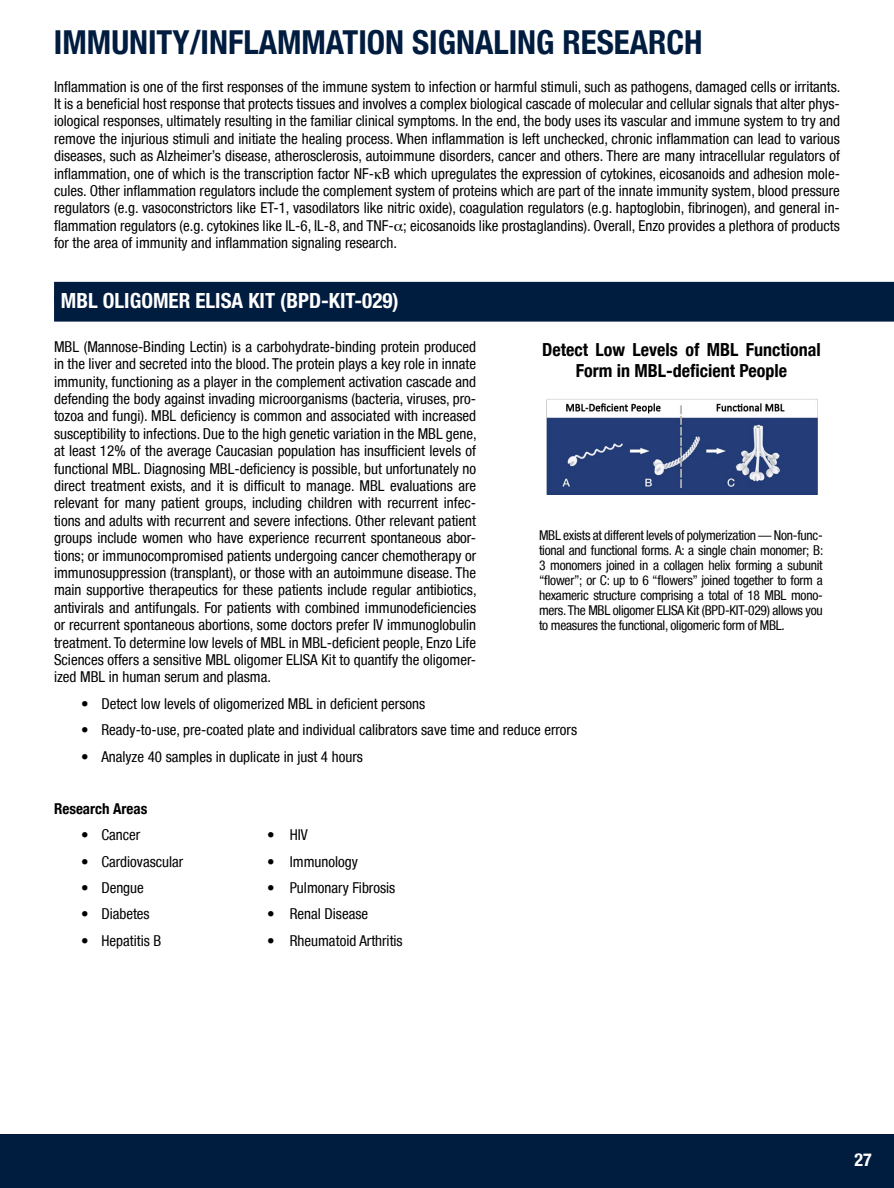
<style>
.page{position:relative;width:894px;height:1188px;background:#fff}
.page>*{position:absolute;margin:0;border:0;box-sizing:border-box;transform-origin:0 0}
.t1{font:700 condensed 33px "Helvetica Neue";color:#001c3f}
.t2{font:700 condensed 21px "Helvetica Neue LT Pro";color:#fff}
.t3{font:700 condensed 18px/21.6px "Helvetica Neue LT";color:#000;text-align:center}
.t4{font:700 condensed 18px "Helvetica Neue LT";color:#fff}
.t5{font:condensed 15px/17.4px "Helvetica Neue LT";color:#000;text-align:justify}
.t6{font:700 condensed 15px "Helvetica Neue LT";color:#000}
.t7{font:condensed 13.5px/15px "Helvetica Neue LT";letter-spacing:-.02em;color:#000;text-align:justify}
</style>
<div class="page">
<div style="left:0;top:1134px;width:893px;height:54px;background:#001c3f"></div>
<div style="left:54px;top:282px;width:839px;height:19px;background:#001c3f"></div>
<div style="left:54px;top:295px;width:839px;height:27px;background:#001c3f"></div>
<img style="left:546px;top:399px;width:271px;height:96px">
<h1 class="t1" style="left:54px;top:22px;width:650px">IMMUNITY/INFLAMMATION SIGNALING RESEARCH</h1>
<p class="t5" style="left:54px;top:77px;width:787px">Inflammation is one of the first responses of the immune system to infection or harmful stimuli, such as pathogens, damaged cells or irritants.<br>It is a beneficial host response that protects tissues and involves a complex biological cascade of molecular and cellular signals that alter phys&shy;iological responses, ultimately resulting in the familiar clinical symptoms. In the end, the body uses its vascular and immune system to try and remove the injurious stimuli and initiate the healing process. When inflammation is left unchecked, chronic inflammation can lead to various diseases, such as Alzheimer’s disease, atherosclerosis, autoimmune disorders, cancer and others. There are many intracellular regulators of inflammation, one of which is the transcription factor NF- B which upregulates the expression of cytokines, eicosanoids and adhesion mole&shy;cules. Other inflammation regulators include the complement system of proteins which are part of the innate immunity system, blood pressure regulators (e.g. vasoconstrictors like ET-1, vasodilators like nitric oxide), coagulation regulators (e.g. haptoglobin, fibrinogen), and general in&shy;flammation regulators (e.g. cytokines like IL-6, IL-8, and TNF- ; eicosanoids like prostaglandins). Overall, Enzo provides a plethora of products for the area of immunity and inflammation signaling research.</p>
<h2 class="t2" style="left:61px;top:288px;width:339px">MBL OLIGOMER ELISA KIT (BPD-KIT-029)</h2>
<p class="t5" style="left:54px;top:338px;width:424px">MBL (Mannose-Binding Lectin) is a carbohydrate-binding protein produced in the liver and secreted into the blood. The protein plays a key role in innate immunity, functioning as a player in the complement activation cascade and defending the body against invading microorganisms (bacteria, viruses, pro&shy;tozoa and fungi). MBL deficiency is common and associated with increased susceptibility to infections. Due to the high genetic variation in the MBL gene, at least 12% of the average Caucasian population has insufficient levels of functional MBL. Diagnosing MBL-deficiency is possible, but unfortunately no direct treatment exists, and it is difficult to manage. MBL evaluations are relevant for many patient groups, including children with recurrent infec&shy;tions and adults with recurrent and severe infections. Other relevant patient groups include women who have experience recurrent spontaneous abor&shy;tions; or immunocompromised patients undergoing cancer chemotherapy or immunosuppression (transplant), or those with an autoimmune disease. The main supportive therapeutics for these patients include regular antibiotics, antivirals and antifungals. For patients with combined immunodeficiencies or recurrent spontaneous abortions, some doctors prefer IV immunoglobulin treatment. To determine low levels of MBL in MBL-deficient people, Enzo Life Sciences offers a sensitive MBL oligomer ELISA Kit to quantify the oligomer&shy;ized MBL in human serum and plasma.</p>
<p class="t5" style="left:81px;top:695px;width:345px">• Detect low levels of oligomerized MBL in deficient persons</p>
<p class="t5" style="left:81px;top:721px;width:497px">• Ready-to-use, pre-coated plate and individual calibrators save time and reduce errors</p>
<p class="t5" style="left:81px;top:747px;width:283px">• Analyze 40 samples in duplicate in just 4 hours</p>
<p class="t6" style="left:54px;top:799px;width:95px">Research Areas</p>
<p class="t5" style="left:81px;top:826px;width:61px">• Cancer</p>
<p class="t5" style="left:267px;top:826px;width:42px">• HIV</p>
<p class="t5" style="left:81px;top:852px;width:104px">• Cardiovascular</p>
<p class="t5" style="left:267px;top:852px;width:92px">• Immunology</p>
<p class="t5" style="left:81px;top:879px;width:64px">• Dengue</p>
<p class="t5" style="left:267px;top:879px;width:129px">• Pulmonary Fibrosis</p>
<p class="t5" style="left:81px;top:905px;width:70px">• Diabetes</p>
<p class="t5" style="left:267px;top:905px;width:102px">• Renal Disease</p>
<p class="t5" style="left:81px;top:932px;width:82px">• Hepatitis B</p>
<p class="t5" style="left:267px;top:932px;width:137px">• Rheumatoid Arthritis</p>
<p class="t3" style="left:542px;top:338px;width:280px">Detect Low Levels of MBL Functional<br>Form in MBL-deficient People</p>
<p class="t7" style="left:539px;top:527px;width:285px">MBL exists at different levels of polymerization — Non-func&shy;tional and functional forms. A: a single chain monomer; B:<br>3 monomers joined in a collagen helix forming a subunit “flower”; or C: up to 6 “flowers” joined together to form a hexameric structure comprising a total of 18 MBL mono&shy;mers. The MBL oligomer ELISA Kit (BPD-KIT-029) allows you to measures the functional, oligomeric form of MBL.</p>
<p class="t4" style="left:854px;top:1149px;width:19px">27</p>
</div>
